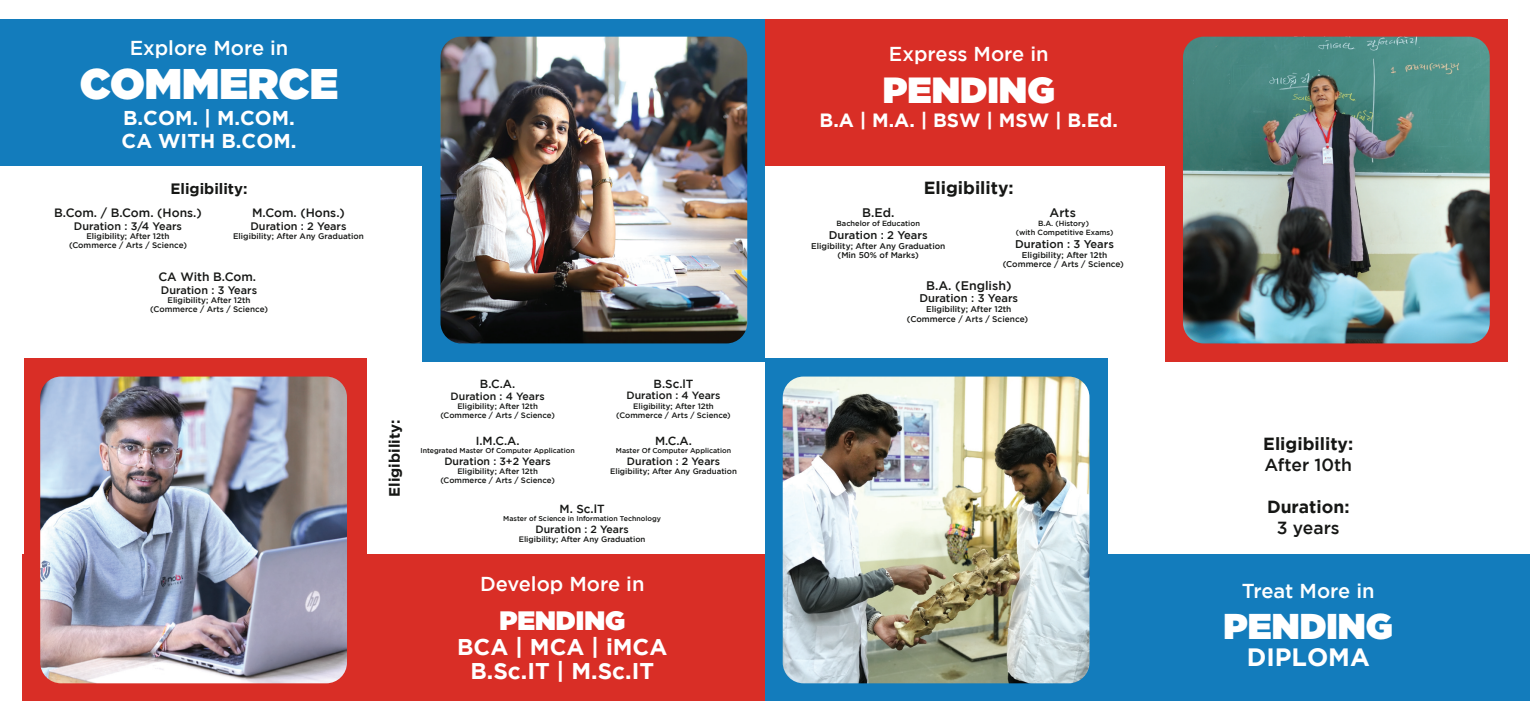
<style>
.page{position:relative;width:1530px;height:720px;background:#fff}
.page>*{position:absolute;margin:0;border:0;box-sizing:border-box;transform-origin:0 0}
.t1{font:900 42.88px "Gotham";color:#fff}
.t2{font:900 36.38px "Gotham";color:#fff}
.t3{font:900 35.88px "Gotham";color:#fff}
.t4{font:900 26.62px "Gotham";color:#fff}
.t5{font:700 25px "Gotham";color:#fff}
.t6{font:700 22.75px/23.9px "Gotham";color:#fff;text-align:center}
.t7{font:500 20.12px "Gotham";color:#fff}
.t8{font:700 20px/22.5px "Gotham";color:#fff}
.t9{font:700 19.12px "Gotham";color:#fff}
.t10{font:700 17.5px "Gotham";color:#161715}
.t11{font:500 17.5px "Gotham";color:#161715}
.t12{font:700 15px "Gotham";color:#161715}
.t13{font:500 12.38px "Gotham";color:#161715}
.t14{font:500 12.12px "Gotham";color:#161715}
.t15{font:500 11.75px "Gotham";color:#161715}
.t16{font:500 11.12px "Gotham";color:#161715}
.t17{font:500 10.88px "Gotham";color:#161715}
.t18{font:500 10.5px "Gotham";color:#161715}
.t19{font:500 8.38px/9.8px "Gotham";color:#161715;text-align:center}
.t20{font:500 8.12px/9.5px "Gotham";color:#161715;text-align:center}
.t21{font:500 7.88px/9.2px "Gotham";color:#161715;text-align:center}
.t22{font:500 7.5px/9px "Gotham";color:#161715;text-align:center}
.t23{font:500 7px "Gotham";color:#161715}
</style>
<div class="page">
<div style="left:0;top:19px;width:675px;height:147px;background:#137cbc"></div>
<div style="left:423px;top:19px;width:342px;height:342px;background:#137cbc"></div>
<img style="left:440px;top:37px;width:307px;height:306px">
<div style="left:22px;top:554px;width:743px;height:147px;background:#d92e26"></div>
<div style="left:25px;top:359px;width:342px;height:342px;background:#d92e26"></div>
<img style="left:40px;top:377px;width:307px;height:306px">
<div style="left:765px;top:554px;width:765px;height:147px;background:#137cbc"></div>
<div style="left:765px;top:359px;width:342px;height:342px;background:#137cbc"></div>
<div style="left:765px;top:19px;width:743px;height:147px;background:#d92e26"></div>
<div style="left:1165px;top:19px;width:343px;height:342px;background:#d92e26"></div>
<img style="left:1183px;top:37px;width:307px;height:306px">
<img style="left:783px;top:377px;width:307px;height:306px">
<h3 class="t7" style="left:130px;top:36px;width:160px">Explore More in</h3>
<h1 class="t1" style="left:80px;top:53px;width:260px">COMMERCE</h1>
<h3 class="t8" style="left:122px;top:107px;width:176px">B.COM. | M.COM.<br>CA WITH B.COM.</h3>
<h3 class="t12" style="left:170px;top:180px;width:79px">Eligibility:</h3>
<h3 class="t14" style="left:54px;top:206px;width:149px">B.Com. / B.Com. (Hons.)</h3>
<h3 class="t17" style="left:74px;top:219px;width:110px">Duration : 3/4 Years</h3>
<p class="t20" style="left:69px;top:231px;width:119px">Eligibility; After 12th (Commerce / Arts / Science)</p>
<h3 class="t14" style="left:252px;top:206px;width:94px">M.Com. (Hons.)</h3>
<h3 class="t17" style="left:250px;top:219px;width:98px">Duration : 2 Years</h3>
<p class="t20" style="left:233px;top:231px;width:132px">Eligibility; After Any Graduation</p>
<h3 class="t14" style="left:158px;top:270px;width:99px">CA With B.Com.</h3>
<h3 class="t17" style="left:161px;top:283px;width:98px">Duration : 3 Years</h3>
<p class="t20" style="left:150px;top:295px;width:119px">Eligibility; After 12th (Commerce / Arts / Science)</p>
<h3 class="t12" style="left:386px;top:497px;width:79px;rotate:-90deg">Eligibility:</h3>
<h3 class="t15" style="left:480px;top:377px;width:37px">B.C.A.</h3>
<h3 class="t18" style="left:451px;top:390px;width:95px">Duration : 4 Years</h3>
<p class="t21" style="left:440px;top:401px;width:116px">Eligibility; After 12th (Commerce / Arts / Science)</p>
<h3 class="t15" style="left:476px;top:434px;width:45px">I.M.C.A.</h3>
<p class="t23" style="left:420px;top:447px;width:156px">Integrated Master Of Computer Application</p>
<h3 class="t18" style="left:444px;top:455px;width:108px">Duration : 3+2 Years</h3>
<p class="t21" style="left:440px;top:466px;width:116px">Eligibility; After 12th (Commerce / Arts / Science)</p>
<h3 class="t15" style="left:654px;top:377px;width:41px">B.Sc.lT</h3>
<h3 class="t18" style="left:627px;top:390px;width:95px">Duration : 4 Years</h3>
<p class="t21" style="left:616px;top:401px;width:116px">Eligibility; After 12th (Commerce / Arts / Science)</p>
<h3 class="t15" style="left:655px;top:434px;width:39px">M.C.A.</h3>
<p class="t23" style="left:616px;top:447px;width:117px">Master Of Computer Application</p>
<h3 class="t18" style="left:627px;top:455px;width:95px">Duration : 2 Years</h3>
<p class="t21" style="left:610px;top:466px;width:128px">Eligibility; After Any Graduation</p>
<h3 class="t15" style="left:560px;top:502px;width:47px">M. Sc.lT</h3>
<p class="t23" style="left:503px;top:515px;width:159px">Master of Science in Information Technology</p>
<h3 class="t18" style="left:536px;top:523px;width:95px">Duration : 2 Years</h3>
<p class="t21" style="left:519px;top:535px;width:128px">Eligibility; After Any Graduation</p>
<h3 class="t7" style="left:480px;top:573px;width:166px">Develop More in</h3>
<h3 class="t4" style="left:499px;top:601px;width:127px">PENDING</h3>
<h3 class="t6" style="left:457px;top:635px;width:212px">BCA | MCA | iMCA<br>B.Sc.IT | M.Sc.IT</h3>
<h3 class="t7" style="left:889px;top:43px;width:161px">Express More in</h3>
<h2 class="t2" style="left:883px;top:64px;width:174px">PENDING</h2>
<h3 class="t9" style="left:820px;top:109px;width:300px">B.A | M.A. | BSW | MSW | B.Ed.</h3>
<h3 class="t10" style="left:924px;top:177px;width:92px">Eligibility:</h3>
<h3 class="t13" style="left:862px;top:206px;width:34px">B.Ed.</h3>
<p class="t22" style="left:837px;top:219px;width:85px">Bachelor of Education</p>
<h3 class="t16" style="left:829px;top:229px;width:100px">Duration : 2 Years</h3>
<p class="t19" style="left:811px;top:241px;width:136px">Eligibility; After Any Graduation (Min 50% of Marks)</p>
<h3 class="t13" style="left:1050px;top:206px;width:28px">Arts</h3>
<p class="t22" style="left:1016px;top:219px;width:99px">B.A. (History)<br>(with Competitive Exams)</p>
<h3 class="t16" style="left:1015px;top:238px;width:100px">Duration : 3 Years</h3>
<p class="t19" style="left:1003px;top:250px;width:123px">Eligibility; After 12th (Commerce / Arts / Science)</p>
<h3 class="t13" style="left:926px;top:278px;width:87px">B.A. (English)</h3>
<h3 class="t16" style="left:919px;top:292px;width:100px">Duration : 3 Years</h3>
<p class="t19" style="left:907px;top:304px;width:123px">Eligibility; After 12th (Commerce / Arts / Science)</p>
<h3 class="t10" style="left:1263px;top:434px;width:92px">Eligibility:</h3>
<h3 class="t11" style="left:1264px;top:455px;width:89px">After 10th</h3>
<h3 class="t10" style="left:1267px;top:497px;width:84px">Duration:</h3>
<h3 class="t11" style="left:1277px;top:518px;width:64px">3 years</h3>
<h3 class="t7" style="left:1242px;top:579px;width:134px">Treat More in</h3>
<h3 class="t3" style="left:1224px;top:601px;width:171px">PENDING</h3>
<h3 class="t5" style="left:1247px;top:643px;width:125px">DIPLOMA</h3>
</div>
